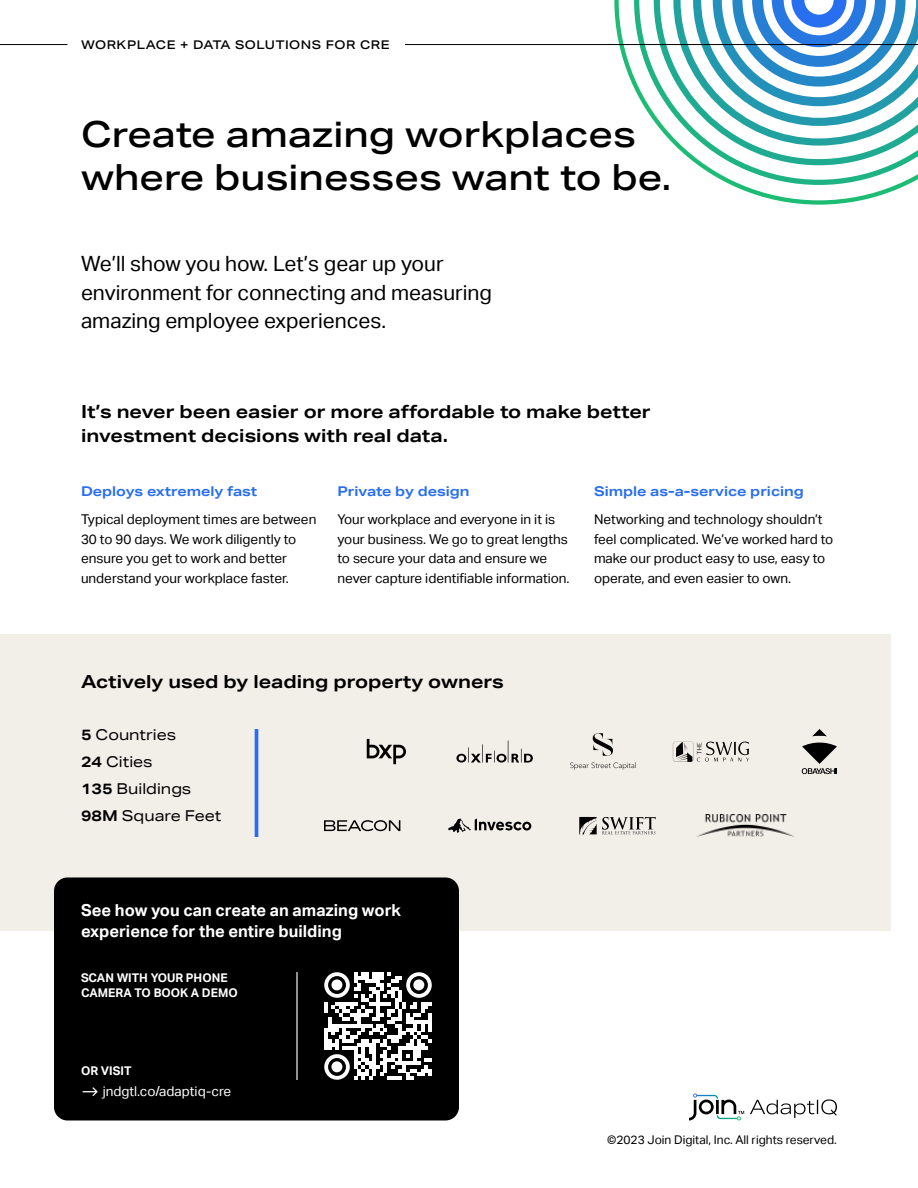
<style>
.page{position:relative;width:918px;height:1188px;background:#fff}
.page>*{position:absolute;margin:0;border:0;box-sizing:border-box;transform-origin:0 0}
.t1{font:500 36px/43.2px "Aktiv Grotesk Ex";color:#000}
.t2{font:21px/28.5px "Aktiv Grotesk";color:#000}
.t3{font:700 18px/24px "Aktiv Grotesk Ex";color:#000}
.t4{font:700 16.5px/21px "Aktiv Grotesk";color:#fff}
.t5{font:15px/27px "Aktiv Grotesk Ex";color:#000}
.t6{font:13.5px/19.5px "Aktiv Grotesk";color:#000}
.t7{font:700 13.5px "Aktiv Grotesk Ex";color:#286ef1}
.t8{font:13.5px "Aktiv Grotesk";color:#fff}
.t9{font:700 12px/15px "Aktiv Grotesk";color:#fff}
.t10{font:12px "Aktiv Grotesk";color:#000}
.t11{font:500 12px "Aktiv Grotesk Ex";letter-spacing:.04em;color:#000}
.s1{font-weight:700}
.s2{font-family:"Inter V"}
</style>
<div class="page">
<svg style="left:614px;top:0;width:304px;height:205px"></svg>
<svg style="left:750px;top:1099px;width:87px;height:19px"></svg>
<svg style="left:689px;top:1094px;width:55px;height:27px"></svg>
<div style="left:0;top:634px;width:891px;height:298px;background:#f2eee8"></div>
<hr style="left:0;top:44px;width:68px;height:1px;background:#000">
<hr style="left:405px;top:44px;width:513px;height:1px;background:#000">
<svg style="left:570px;top:733px;width:66px;height:37px"></svg>
<svg style="left:324px;top:820px;width:76px;height:11px"></svg>
<svg style="left:579px;top:817px;width:77px;height:17px"></svg>
<svg style="left:673px;top:741px;width:76px;height:21px"></svg>
<svg style="left:367px;top:739px;width:39px;height:25px"></svg>
<svg style="left:448px;top:819px;width:83px;height:14px"></svg>
<svg style="left:802px;top:729px;width:35px;height:45px"></svg>
<img style="left:696px;top:814px;width:98px;height:23px">
<svg style="left:456px;top:741px;width:77px;height:22px"></svg>
<hr style="left:255px;top:729px;width:3px;height:108px;background:#286ef1">
<div style="left:54px;top:878px;width:405px;height:242px;background:#000;border-radius:14px"></div>
<hr style="left:296px;top:972px;width:2px;height:108px;background:#fff">
<svg style="left:324px;top:972px;width:108px;height:108px"></svg>
<div style="left:331px;top:979px;width:11px;height:11px;background:#fff;border-radius:50%"></div>
<div style="left:413px;top:979px;width:11px;height:11px;background:#fff;border-radius:50%"></div>
<div style="left:331px;top:1061px;width:11px;height:11px;background:#fff;border-radius:50%"></div>
<p class="t11" style="left:81px;top:38px;width:310px">WORKPLACE + DATA SOLUTIONS FOR CRE</p>
<h1 class="t1" style="left:81px;top:112px;width:592px">Create amazing workplaces where businesses want to be.</h1>
<h2 class="t2" style="left:81px;top:250px;width:413px">We’ll show you how. Let’s gear up your environment for connecting and measuring amazing employee experiences.</h2>
<h3 class="t3" style="left:81px;top:399px;width:571px">It’s never been easier or more affordable to make better investment decisions with real data.</h3>
<p class="t7" style="left:81px;top:483px;width:178px">Deploys extremely fast</p>
<p class="t6" style="left:81px;top:510px;width:237px">Typical deployment times are between 30 to 90 days. We work diligently to ensure you get to work and better understand your workplace faster.</p>
<p class="t7" style="left:338px;top:483px;width:134px">Private by design</p>
<p class="t6" style="left:338px;top:510px;width:234px">Your workplace and everyone in it is your business. We go to great lengths to secure your data and ensure we never capture identifiable information.</p>
<p class="t7" style="left:594px;top:482px;width:211px">Simple as-a-service pricing</p>
<p class="t6" style="left:594px;top:510px;width:241px">Networking and technology shouldn’t feel complicated. We’ve worked hard to make our product easy to use, easy to operate, and even easier to own.</p>
<h3 class="t3" style="left:81px;top:669px;width:424px">Actively used by leading property owners</h3>
<p class="t5" style="left:81px;top:721px;width:142px"><span class="s1">5</span> Countries<br><span class="s1">24</span> Cities<br><span class="s1">135</span> Buildings<br><span class="s1">98M</span> Square Feet</p>
<p class="t4" style="left:81px;top:900px;width:322px">See how you can create an amazing work experience for the entire building</p>
<p class="t9" style="left:81px;top:971px;width:158px">SCAN WITH YOUR PHONE<br>CAMERA TO BOOK A DEMO</p>
<p class="t9" style="left:81px;top:1063px;width:52px">OR VISIT</p>
<p class="t8" style="left:81px;top:1084px;width:152px"><span class="s2">⟶</span> jndgtl.co/adaptiq-cre</p>
<p class="t10" style="left:607px;top:1133px;width:231px">©2023 Join Digital, Inc. All rights reserved.</p>
</div>
